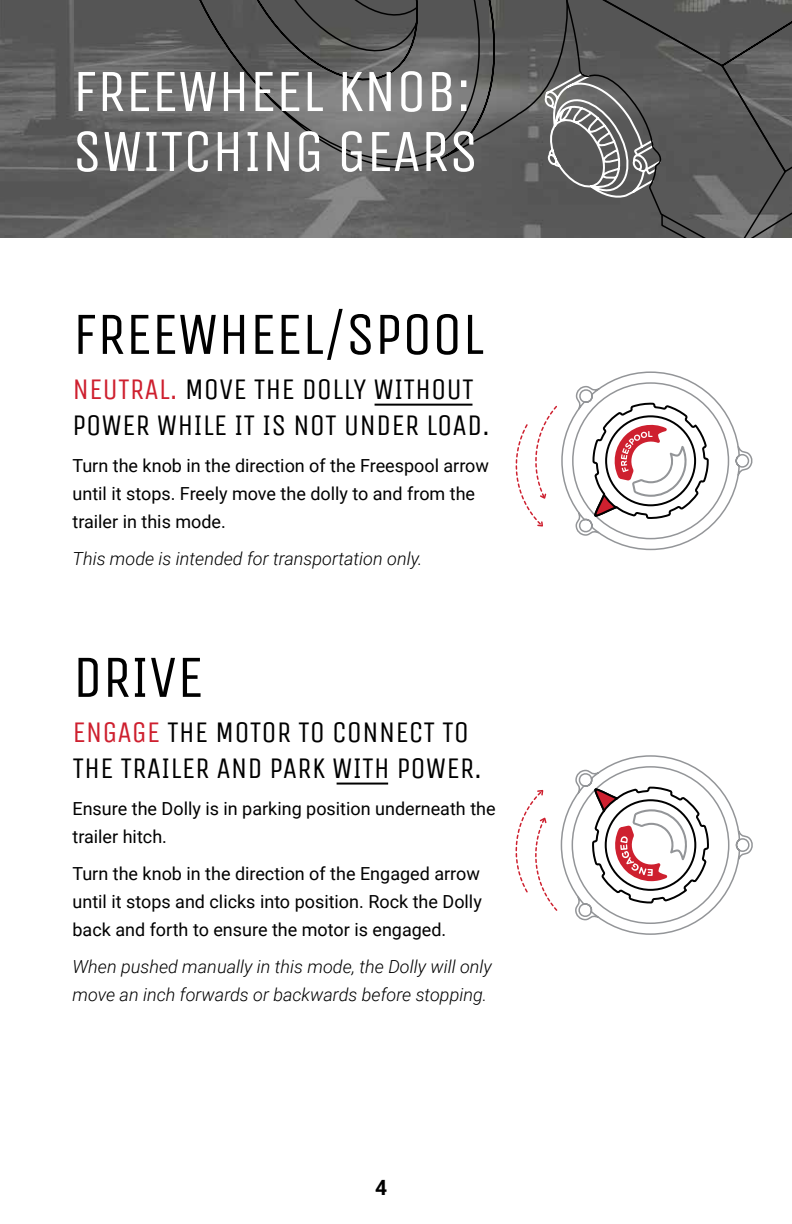
<style>
.page{position:relative;width:792px;height:1224px;background:#fff}
.page>*{position:absolute;margin:0;border:0;box-sizing:border-box;transform-origin:0 0}
.t1{font:60px/60px "Unica One";letter-spacing:-.01em;color:#fff}
.t2{font:60px "Unica One";letter-spacing:-.01em;color:#000}
.t3{font:30px/36px "Unica One";color:#000}
.t4{font:700 21px "Roboto";color:#000}
.t5{font:18px/28px "Roboto";color:#000}
.t6{font:italic 300 18px/28px "Roboto";color:#000}
.s1{color:#ce202f}
</style>
<div class="page">
<img style="left:0;top:0;width:147px;height:238px">
<svg style="left:147px;top:0;width:645px;height:238px;background:#646464"></svg>
<svg style="left:544px;top:0;width:248px;height:199px;background:#686868"></svg>
<svg style="left:559px;top:0;width:228px;height:238px;background:#5e5e5e"></svg>
<hr style="left:375px;top:404px;width:97px;height:2px;background:#000">
<hr style="left:337px;top:783px;width:51px;height:2px;background:#000">
<svg style="left:515px;top:755px;width:238px;height:180px"></svg>
<svg style="left:515px;top:371px;width:238px;height:180px"></svg>
<h1 class="t1" style="left:72px;top:61px;width:408px">FREEWHEEL KNOB:<br>SWITCHING GEARS</h1>
<h1 class="t2" style="left:72px;top:299px;width:413px">FREEWHEEL/SPOOL</h1>
<h2 class="t3" style="left:72px;top:371px;width:419px"><span class="s1">NEUTRAL.</span> MOVE THE DOLLY WITHOUT<br>POWER WHILE IT IS NOT UNDER LOAD.</h2>
<p class="t5" style="left:72px;top:451px;width:418px">Turn the knob in the direction of the Freespool arrow until it stops. Freely move the dolly to and from the trailer in this mode.</p>
<p class="t6" style="left:72px;top:544px;width:351px">This mode is intended for transportation only.</p>
<h1 class="t2" style="left:72px;top:642px;width:133px">DRIVE</h1>
<h2 class="t3" style="left:72px;top:714px;width:411px"><span class="s1">ENGAGE</span> THE MOTOR TO CONNECT TO<br>THE TRAILER AND PARK WITH POWER.</h2>
<p class="t5" style="left:72px;top:794px;width:425px">Ensure the Dolly is in parking position underneath the trailer hitch.</p>
<p class="t5" style="left:72px;top:859px;width:411px;text-align:justify">Turn the knob in the direction of the Engaged arrow until it stops and clicks into position. Rock the Dolly back and forth to ensure the motor is engaged.</p>
<p class="t6" style="left:72px;top:952px;width:421px">When pushed manually in this mode, the Dolly will only move an inch forwards or backwards before stopping.</p>
<p class="t4" style="left:375px;top:1173px;width:14px">4</p>
</div>
